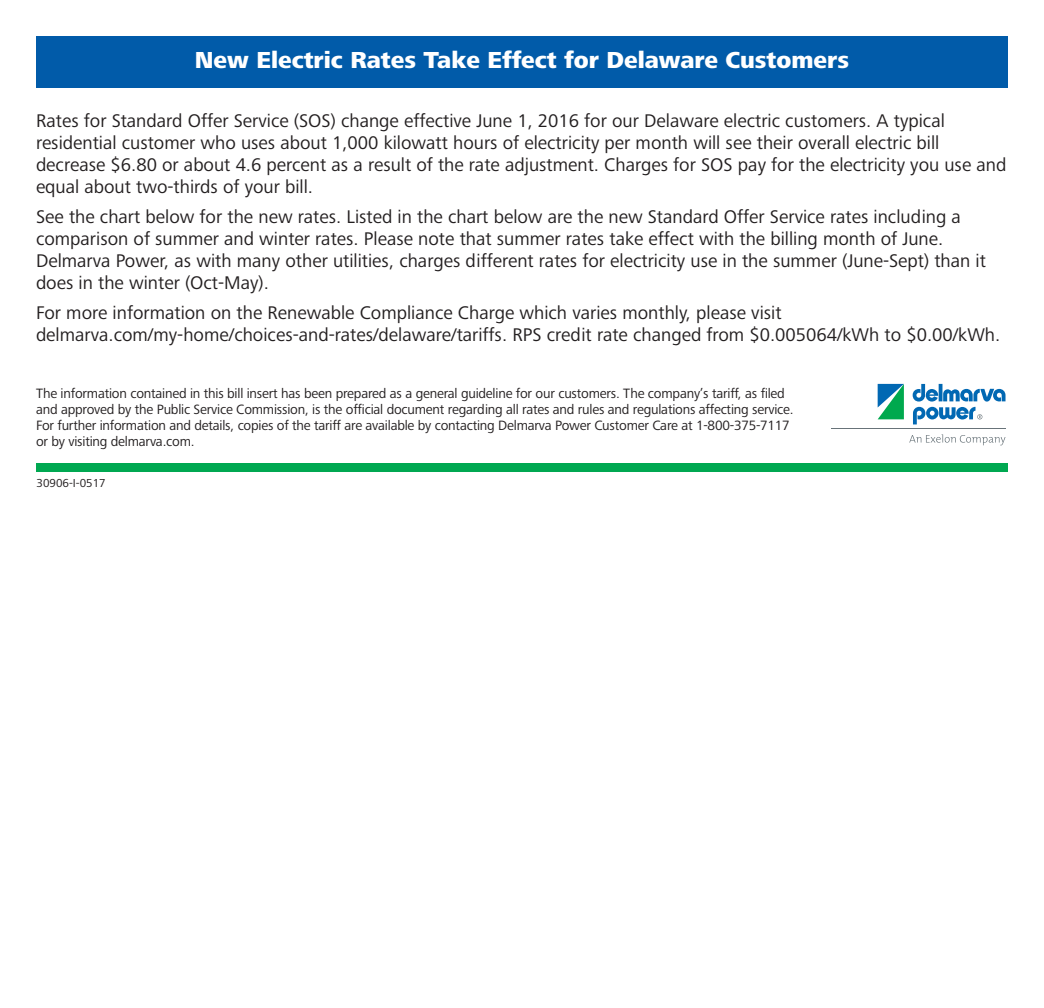
<style>
.page{position:relative;width:1044px;height:1008px;background:#fff}
.page>*{position:absolute;margin:0;border:0;box-sizing:border-box;transform-origin:0 0}
.t1{font:800 24px "Frutiger Next Pro";color:#fff}
.t2{font:19px/22px "Frutiger Next Pro";color:#231f20}
.t3{font:14px/16px "Frutiger Next Pro";letter-spacing:-.015em;color:#231f20}
.t4{font:12px "Frutiger Next Pro";color:#231f20}
</style>
<div class="page">
<div style="left:36px;top:463px;width:972px;height:9px;background:#00a851"></div>
<hr style="left:831px;top:428px;width:175px;height:1px;background:#687379">
<svg style="left:909px;top:434px;width:97px;height:11px"></svg>
<div style="left:36px;top:36px;width:972px;height:52px;background:#015ba9"></div>
<svg style="left:913px;top:384px;width:93px;height:40px"></svg>
<svg style="left:878px;top:384px;width:26px;height:35px"></svg>
<p class="t1" style="left:195px;top:52px;width:656px">New Electric Rates Take Effect for Delaware Customers</p>
<p class="t2" style="left:36px;top:111px;width:972px">Rates for Standard Offer Service (SOS) change effective June 1, 2016 for our Delaware electric customers A typical residential customer who uses about 1,000 kilowatt hours of electricity per month will see their overall electric bill decrease $6 80 or about 4 6 percent as a result of the rate adjustment Charges for SOS pay for the electricity you use and equal about two-thirds of your bill</p>
<p class="t2" style="left:36px;top:207px;width:951px">See the chart below for the new rates Listed in the chart below are the new Standard Offer Service rates including a comparison of summer and winter rates Please note that summer rates take effect with the billing month of June Delmarva Power, as with many other utilities, charges different rates for electricity use in the summer (June-Sept) than it does in the winter (Oct-May)</p>
<p class="t2" style="left:36px;top:303px;width:961px">For more information on the Renewable Compliance Charge which varies monthly, please visit<br>delmarva com/my-home/choices-and-rates/delaware/tariffs RPS credit rate changed from $0 005064/kWh to $0 00/kWh</p>
<p class="t3" style="left:36px;top:387px;width:756px">The information contained in this bill insert has been prepared as a general guideline for our customers The company’s tariff, as fled and approved by the Public Service Commission, is the offcial document regarding all rates and rules and regulations affecting service For further information and details, copies of the tariff are available by contacting Delmarva Power Customer Care at 1-800-375-7117 or by visiting delmarva com</p>
<p class="t4" style="left:37px;top:479px;width:71px">30906-I-0517</p>
</div>
